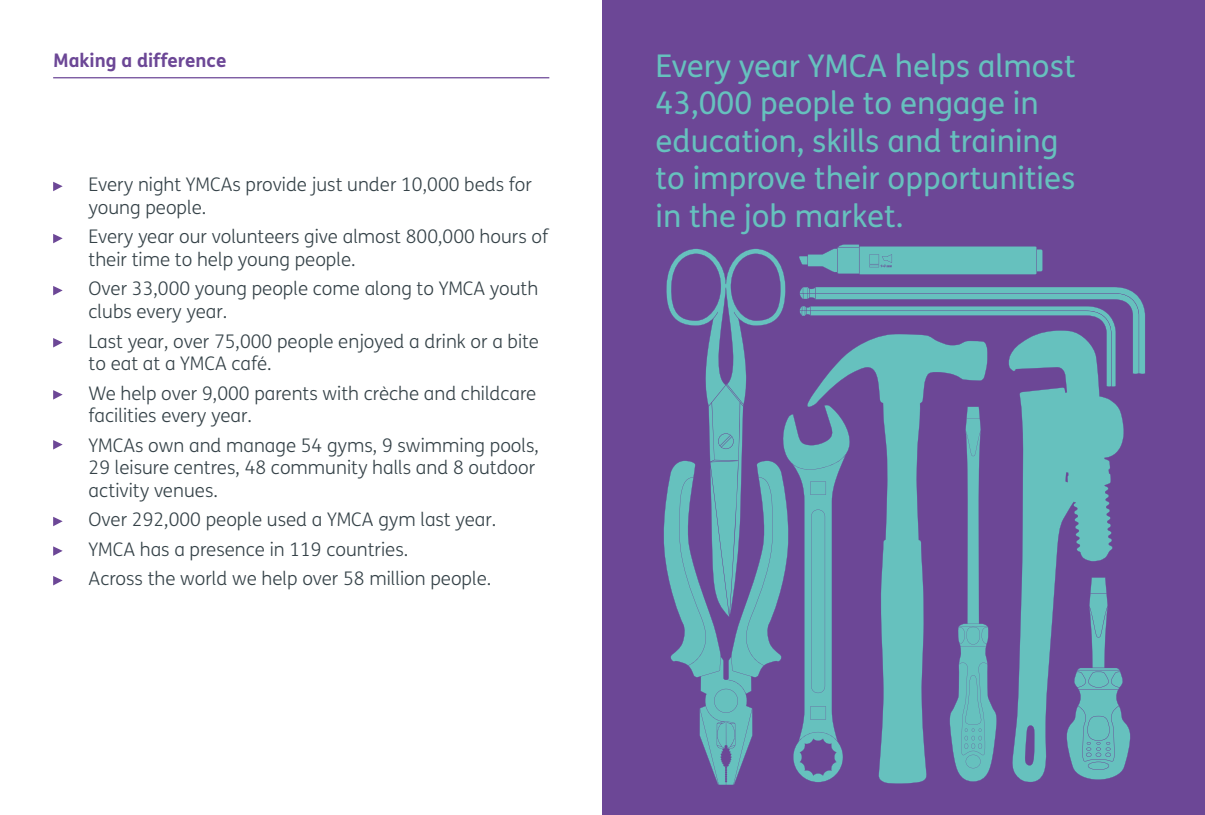
<style>
.page{position:relative;width:1205px;height:815px;background:#fff}
.page>*{position:absolute;margin:0;border:0;box-sizing:border-box;transform-origin:0 0}
.t1{font:31.25px/37.5px "FS Me";color:#66c1be}
.t2{font:300 18.75px/22.5px "FS Me";color:#354248}
.t3{font:700 18.75px "FS Me";color:#6c4796}
</style>
<div class="page">
<svg style="left:53px;top:182px;width:10px;height:9px"></svg>
<svg style="left:53px;top:234px;width:10px;height:9px"></svg>
<svg style="left:53px;top:286px;width:10px;height:9px"></svg>
<svg style="left:53px;top:338px;width:10px;height:9px"></svg>
<svg style="left:53px;top:390px;width:10px;height:10px"></svg>
<svg style="left:53px;top:517px;width:10px;height:9px"></svg>
<svg style="left:53px;top:546px;width:10px;height:10px"></svg>
<svg style="left:53px;top:576px;width:10px;height:9px"></svg>
<div style="left:602px;top:0;width:603px;height:815px;background:#6c4796"></div>
<svg style="left:53px;top:440px;width:10px;height:10px"></svg>
<svg style="left:807px;top:387px;width:172px;height:397px"></svg>
<svg style="left:786px;top:405px;width:65px;height:377px"></svg>
<svg style="left:949px;top:407px;width:48px;height:375px"></svg>
<svg style="left:666px;top:249px;width:120px;height:212px"></svg>
<svg style="left:663px;top:461px;width:128px;height:324px"></svg>
<svg style="left:1012px;top:387px;width:112px;height:395px;fill:#66c1be"></svg>
<svg style="left:1065px;top:577px;width:66px;height:203px"></svg>
<svg style="left:799px;top:287px;width:346px;height:100px"></svg>
<svg style="left:799px;top:244px;width:244px;height:31px;background:#67a9b6"></svg>
<hr style="left:53px;top:77px;width:496px;height:1px;background:#6c4796">
<p class="t3" style="left:53px;top:46px;width:175px">Making a difference</p>
<p class="t2" style="left:89px;top:173px;width:445px">Every night YMCAs provide just under 10,000 beds for young people.</p>
<p class="t2" style="left:89px;top:225px;width:461px">Every year our volunteers give almost 800,000 hours of their time to help young people.</p>
<p class="t2" style="left:89px;top:277px;width:451px">Over 33,000 young people come along to YMCA youth clubs every year.</p>
<p class="t2" style="left:89px;top:329px;width:452px">Last year, over 75,000 people enjoyed a drink or a bite to eat at a YMCA café.</p>
<p class="t2" style="left:89px;top:381px;width:449px">We help over 9,000 parents with crèche and childcare facilities every year.</p>
<p class="t2" style="left:89px;top:433px;width:452px">YMCAs own and manage 54 gyms, 9 swimming pools,<br>29 leisure centres, 48 community halls and 8 outdoor activity venues.</p>
<p class="t2" style="left:89px;top:504px;width:409px;line-height:29.6px">Over 292,000 people used a YMCA gym last year.<br>YMCA has a presence in 119 countries.<br>Across the world we help over 58 million people.</p>
<h1 class="t1" style="left:656px;top:46px;width:421px">Every year YMCA helps almost<br>43,000 people to engage in education, skills and training to improve their opportunities in the job market.</h1>
</div>
